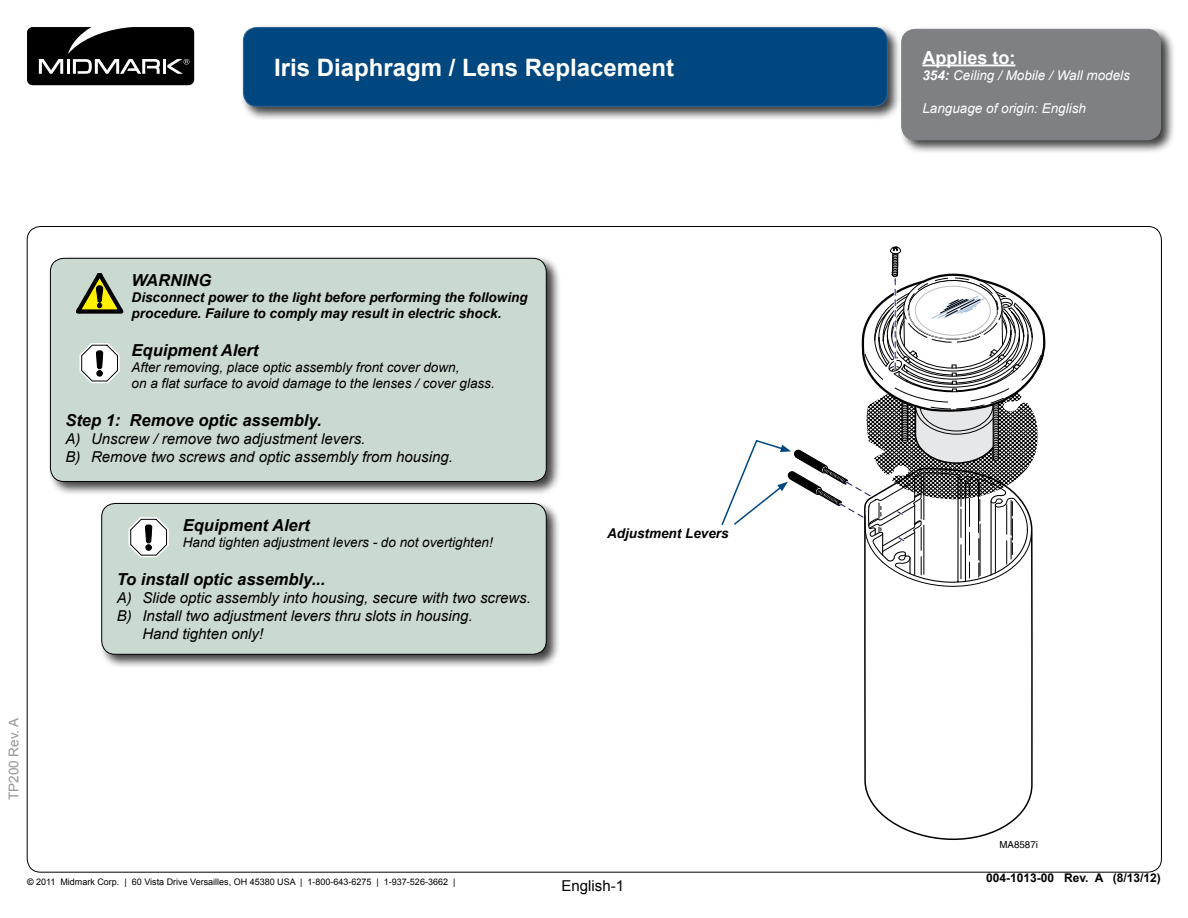
<style>
.page{position:relative;width:1188px;height:918px;background:#fff}
.page>*{position:absolute;margin:0;border:0;box-sizing:border-box;transform-origin:0 0}
.t1{font:700 24px "Arial";color:#fff}
.t2{font:700 18px "Arial";color:#fff}
.t3{font:italic 700 16.5px "Arial";color:#000}
.t4{font:italic 15px/18px "Arial";color:#000}
.t5{font:15px "Arial";color:#000}
.t6{font:italic 13.5px/16.2px "Arial";color:#000}
.t7{font:italic 700 13.5px/16.2px "Arial";color:#000}
.t8{font:italic 13.5px "Arial";color:#fff}
.t9{font:13.5px "Arial";color:#939598}
.t10{font:700 12px "Arial";color:#000}
.t11{font:9.75px "Helvetica";color:#000}
.t12{font:9px "Arial";color:#000}
.s1{font-weight:700}
</style>
<div class="page">
<svg style="left:27px;top:27px;width:167px;height:58px;background:#212121"></svg>
<div style="left:241px;top:25px;width:660px;height:96px;background:#000;opacity:.75"></div>
<div style="left:243px;top:27px;width:644px;height:79px;background:#00467f;border-radius:14px"></div>
<div style="left:243px;top:27px;width:645px;height:80px;border:1px solid #316497;border-radius:14px"></div>
<div style="left:899px;top:27px;width:276px;height:127px;background:#000;opacity:.75"></div>
<div style="left:902px;top:29px;width:259px;height:111px;background:#7e8083;border-radius:14px"></div>
<hr style="left:922px;top:64px;width:93px;height:2px;background:#fff">
<div style="left:901px;top:29px;width:260px;height:111px;border:1px solid #7e8083;border-radius:14px"></div>
<div style="left:48px;top:256px;width:513px;height:240px;background:#000;opacity:.75"></div>
<div style="left:50px;top:258px;width:496px;height:223px;background:#cadad1;border-radius:14px"></div>
<div style="left:50px;top:258px;width:496px;height:224px;border:1px solid #000;border-radius:14px"></div>
<svg style="left:76px;top:274px;width:47px;height:40px"></svg>
<svg style="left:80px;top:343px;width:40px;height:40px"></svg>
<svg style="left:864px;top:587px;width:168px;height:253px"></svg>
<svg style="left:721px;top:247px;width:325px;height:340px"></svg>
<div style="left:99px;top:501px;width:461px;height:167px;background:#000;opacity:.75"></div>
<div style="left:102px;top:503px;width:444px;height:151px;background:#cadad1;border-radius:14px"></div>
<div style="left:102px;top:503px;width:444px;height:151px;border:1px solid #000;border-radius:14px"></div>
<svg style="left:129px;top:517px;width:40px;height:40px"></svg>
<svg style="left:146px;top:544px;width:6px;height:7px"></svg>
<h1 class="t1" style="left:274px;top:51px;width:402px">Iris Diaphragm / Lens Replacement</h1>
<p class="t9" style="left:5px;top:800px;width:84px;rotate:-90deg">TP200 Rev. A</p>
<p class="t3" style="left:132px;top:269px;width:81px">WARNING</p>
<p class="t7" style="left:132px;top:289px;width:398px">Disconnect power to the light before performing the following procedure. Failure to comply may result in electric shock.</p>
<p class="t3" style="left:132px;top:339px;width:128px">Equipment Alert</p>
<p class="t6" style="left:132px;top:359px;width:365px">After removing, place optic assembly front cover down,<br>on a flat surface to avoid damage to the lenses / cover glass.</p>
<p class="t3" style="left:65px;top:409px;width:258px">Step 1: Remove optic assembly.</p>
<p class="t4" style="left:65px;top:430px;width:389px">A) Unscrew / remove two adjustment levers.<br>B) Remove two screws and optic assembly from housing.</p>
<p class="t3" style="left:183px;top:514px;width:128px">Equipment Alert</p>
<p class="t6" style="left:183px;top:534px;width:311px">Hand tighten adjustment levers - do not overtighten!</p>
<p class="t3" style="left:117px;top:568px;width:210px">To install optic assembly...</p>
<p class="t4" style="left:117px;top:589px;width:416px">A) Slide optic assembly into housing, secure with two screws.</p>
<p class="t4" style="left:117px;top:607px;width:357px">B) Install two adjustment levers thru slots in housing.</p>
<p class="t4" style="left:142px;top:625px;width:122px">Hand tighten only!</p>
<p class="t12" style="left:27px;top:876px;width:430px"><span class="s1">©</span> 2011 Midmark Corp. | 60 Vista Drive Versailles, OH 45380 USA | 1-800-643-6275 | 1-937-526-3662 |</p>
<p class="t7" style="left:607px;top:526px;width:123px">Adjustment Levers</p>
<p class="t5" style="left:562px;top:876px;width:64px">English-1</p>
<p class="t2" style="left:922px;top:45px;width:95px">Applies to:</p>
<p class="t8" style="left:922px;top:67px;width:209px"><span class="s1">354:</span> Ceiling / Mobile / Wall models</p>
<p class="t8" style="left:922px;top:100px;width:165px">Language of origin: English</p>
<p class="t11" style="left:1000px;top:839px;width:40px">MA8587i</p>
<p class="t10" style="left:986px;top:870px;width:176px">004-1013-00 Rev. A (8/13/12)</p>
</div>
